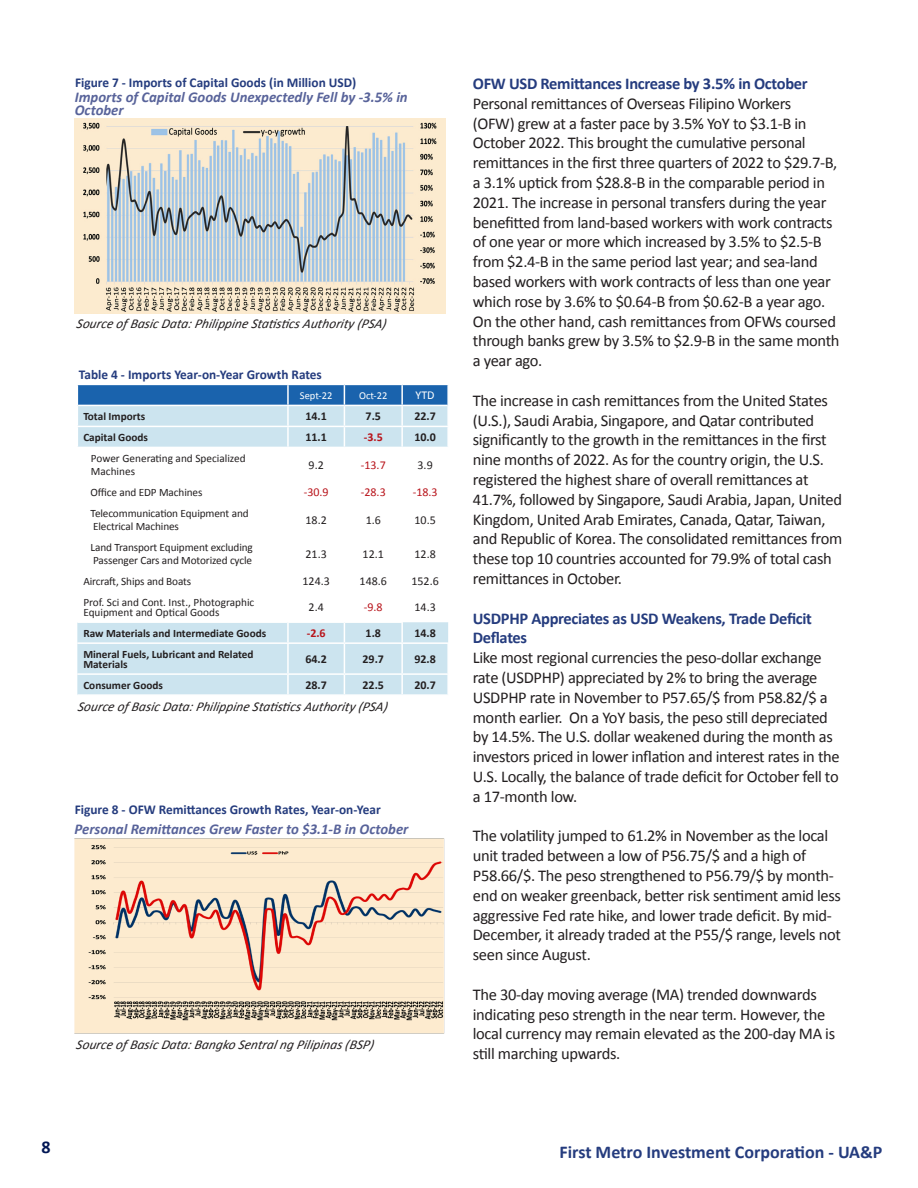
<style>
.page{position:relative;width:918px;height:1188px;background:#fff}
.page>*{position:absolute;margin:0;border:0;box-sizing:border-box;transform-origin:0 0}
.t1{font:700 18px "Calibri";color:#253c7e}
.t2{font:700 18px "Calibri";color:#001654}
.t3{font:16.5px/19.8px "Calibri";letter-spacing:-.02em;color:#231f20}
.t4{font:700 16.5px/19.8px "Calibri";letter-spacing:-.02em;color:#253c7e}
.Graph_Label{font:italic 700 15px/13.5px "Calibri";color:#58639a}
.Source{font:italic 13.5px "Calibri";color:#231f20}
.Graph_Label-2{font:700 13.5px "Calibri";color:#253c7e}
.Subhead{font:12px "Calibri";color:#231f20}
.Subhead-2{font:700 12px "Calibri";color:#231f20}
.Subhead-3{font:12px "Calibri";color:#b8131a}
.Subhead-4{font:700 12px "Calibri";color:#b8131a}
.Subhead-5{font:12px "Calibri";color:#fff}
.Subhead-6{font:11.25px/10.5px "Calibri";letter-spacing:-.01em;color:#231f20}
.Subhead-7{font:700 11.25px/10.5px "Calibri";color:#231f20}
.Subhead-8{font:10.5px "Calibri";color:#fff}
</style>
<div class="page">
<svg style="left:77px;top:384px;width:371px;height:63px;background:#99bedb"></svg>
<hr style="left:447px;top:427px;width:2px;height:20px;background:#fff">
<div style="left:77px;top:622px;width:371px;height:72px;background:#cce4ef"></div>
<hr style="left:288px;top:426px;width:56px;height:1px;background:#fff">
<hr style="left:344px;top:426px;width:58px;height:1px;background:#fff">
<hr style="left:402px;top:426px;width:47px;height:1px;background:#fff">
<hr style="left:287px;top:621px;width:57px;height:2px;background:#fff">
<hr style="left:344px;top:621px;width:59px;height:2px;background:#fff">
<hr style="left:402px;top:642px;width:47px;height:2px;background:#fff">
<hr style="left:287px;top:673px;width:57px;height:2px;background:#fff">
<hr style="left:344px;top:673px;width:58px;height:2px;background:#fff">
<hr style="left:288px;top:642px;width:56px;height:2px;background:#fff">
<hr style="left:344px;top:642px;width:58px;height:2px;background:#fff">
<hr style="left:402px;top:673px;width:47px;height:2px;background:#fff">
<hr style="left:77px;top:621px;width:210px;height:2px;background:#fff">
<hr style="left:77px;top:642px;width:211px;height:2px;background:#fff">
<img style="left:75px;top:119px;width:370px;height:195px">
<img style="left:74px;top:838px;width:371px;height:195px">
<p class="Graph_Label-2" style="left:75px;top:73px;width:283px">Figure 7 - Imports of Capital Goods (in Million USD)</p>
<p class="Graph_Label" style="left:75px;top:89px;width:334px">Imports of Capital Goods Unexpectedly Fell by -3.5% in<br>October</p>
<p class="Source" style="left:76px;top:315px;width:311px">Source of Basic Data:Philipp ine Statistics A uthority (PSA)</p>
<p class="Graph_Label-2" style="left:79px;top:365px;width:244px">Table 4 - Imports Year-on-Year Growth Rates</p>
<p class="Subhead-8" style="left:300px;top:389px;width:34px">Sept-22</p>
<p class="Subhead-8" style="left:359px;top:389px;width:30px">Oct-22</p>
<p class="Subhead-5" style="left:416px;top:388px;width:21px">YTD</p>
<p class="Subhead-7" style="left:83px;top:411px;width:63px">Total Imports</p>
<p class="Subhead-2" style="left:305px;top:408px;width:23px">14.1</p>
<p class="Subhead-2" style="left:366px;top:408px;width:17px">7.5</p>
<p class="Subhead-2" style="left:414px;top:408px;width:23px">22.7</p>
<p class="Subhead-7" style="left:83px;top:432px;width:66px">Capital Goods</p>
<p class="Subhead-2" style="left:305px;top:429px;width:23px">11.1</p>
<p class="Subhead-4" style="left:364px;top:429px;width:21px">-3.5</p>
<p class="Subhead-2" style="left:414px;top:429px;width:23px">10.0</p>
<p class="Subhead-6" style="left:91px;top:452px;width:156px">Power Generating and Specialized</p>
<p class="Subhead-6" style="left:91px;top:466px;width:46px">Machines</p>
<p class="Subhead" style="left:309px;top:457px;width:17px">9.2</p>
<p class="Subhead-3" style="left:361px;top:457px;width:26px">-13.7</p>
<p class="Subhead" style="left:418px;top:457px;width:17px">3.9</p>
<p class="Subhead-6" style="left:91px;top:487px;width:113px">Office and EDP Machines</p>
<p class="Subhead-3" style="left:304px;top:485px;width:26px">-30.9</p>
<p class="Subhead-3" style="left:361px;top:485px;width:26px">-28.3</p>
<p class="Subhead-3" style="left:413px;top:485px;width:26px">-18.3</p>
<p class="Subhead-6" style="left:91px;top:507px;width:160px">Telecommunication Equipment and</p>
<p class="Subhead-6" style="left:93px;top:521px;width:87px">Electrical Machines</p>
<p class="Subhead" style="left:306px;top:512px;width:23px">18.2</p>
<p class="Subhead" style="left:366px;top:512px;width:17px">1.6</p>
<p class="Subhead" style="left:415px;top:512px;width:23px">10.5</p>
<p class="Subhead-6" style="left:91px;top:541px;width:164px">Land Transport Equipment excluding</p>
<p class="Subhead-6" style="left:93px;top:555px;width:161px">Passenger Cars and Motorized cycle</p>
<p class="Subhead" style="left:306px;top:546px;width:23px">21.3</p>
<p class="Subhead" style="left:363px;top:546px;width:23px">12.1</p>
<p class="Subhead" style="left:415px;top:546px;width:23px">12.8</p>
<p class="Subhead-6" style="left:83px;top:575px;width:109px">Aircraft, Ships and Boats</p>
<p class="Subhead" style="left:303px;top:574px;width:29px">124.3</p>
<p class="Subhead" style="left:360px;top:574px;width:29px">148.6</p>
<p class="Subhead" style="left:411px;top:574px;width:29px">152.6</p>
<p class="Subhead-6" style="left:83px;top:596px;width:172px">Prof. Sci and Cont. Inst., Photographic<br>Equipment and Optical Goods</p>
<p class="Subhead" style="left:309px;top:600px;width:17px">2.4</p>
<p class="Subhead-3" style="left:364px;top:600px;width:20px">-9.8</p>
<p class="Subhead" style="left:415px;top:600px;width:23px">14.3</p>
<p class="Subhead-7" style="left:83px;top:628px;width:184px">Raw Materials and Intermediate Goods</p>
<p class="Subhead-4" style="left:307px;top:625px;width:21px">-2.6</p>
<p class="Subhead-2" style="left:366px;top:625px;width:17px">1.8</p>
<p class="Subhead-2" style="left:414px;top:625px;width:23px">14.8</p>
<p class="Subhead-7" style="left:83px;top:648px;width:172px">Mineral Fuels, Lubricant and Related<br>Materials</p>
<p class="Subhead-2" style="left:305px;top:651px;width:23px">64.2</p>
<p class="Subhead-2" style="left:363px;top:651px;width:23px">29.7</p>
<p class="Subhead-2" style="left:414px;top:651px;width:23px">92.8</p>
<p class="Subhead-7" style="left:83px;top:679px;width:81px">Consumer Goods</p>
<p class="Subhead-2" style="left:305px;top:677px;width:23px">28.7</p>
<p class="Subhead-2" style="left:363px;top:677px;width:23px">22.5</p>
<p class="Subhead-2" style="left:414px;top:677px;width:23px">20.7</p>
<p class="Source" style="left:77px;top:698px;width:311px">Source of Basic Data:Philipp ine Statistics A uthority (PSA)</p>
<p class="Graph_Label-2" style="left:75px;top:800px;width:307px">Figure 8 - OFW Remittances Growth Rates, Year-on-Year</p>
<p class="Graph_Label" style="left:74px;top:821px;width:336px">Personal Remittances Grew Faster to $3.1-B in October</p>
<p class="Source" style="left:76px;top:1036px;width:299px">Source of Basic Data:Bangko Sentralng Pilip inas (BSP)</p>
<p class="t4" style="left:473px;top:73px;width:337px">OFW USD Remittances Increase by 3.5% in October</p>
<p class="t3" style="left:473px;top:93px;width:368px">Personal remittances of Overseas Filipino Workers<br>(OFW) grew at a faster pace by 3.5% YoY to $3.1-B in October 2022. This brought the cumulative personal remittances in the first three quarters of 2022 to $29.7-B, a 3.1% uptick from $28.8-B in the comparable period in 2021. The increase in personal transfers during the year benefitted from land-based workers with work contracts of one year or more which increased by 3.5% to $2.5-B from $2.4-B in the same period last year; and sea-land based workers with work contracts of less than one year which rose by 3.6% to $0.64-B from $0.62-B a year ago.<br>On the other hand, cash remittances from OFWs coursed through banks grew by 3.5% to $2.9-B in the same month a year ago.</p>
<p class="t3" style="left:473px;top:390px;width:371px">The increase in cash remittances from the United States (U.S.), Saudi Arabia, Singapore, and Qatar contributed significantly to the growth in the remittances in the first nine months of 2022. As for the country origin, the U.S. registered the highest share of overall remittances at 41.7%, followed by Singapore, Saudi Arabia, Japan, United Kingdom, United Arab Emirates, Canada, Qatar, Taiwan, and Republic of Korea. The consolidated remittances from these top 10 countries accounted for 79.9% of total cash remittances in October.</p>
<p class="t4" style="left:473px;top:608px;width:341px">USDPHP Appreciates as USD Weakens, Trade Deficit<br>Deflates</p>
<p class="t3" style="left:473px;top:647px;width:368px">Like most regional currencies the peso-dollar exchange rate (USDPHP) appreciated by 2% to bring the average USDPHP rate in November to P57.65/$ from P58.82/$ a month earlier. On a YoY basis, the peso still depreciated by 14.5%. The U.S. dollar weakened during the month as investors priced in lower inflation and interest rates in the U.S. Locally, the balance of trade deficit for October fell to a 17-month low.</p>
<p class="t3" style="left:473px;top:825px;width:370px">The volatility jumped to 61.2% in November as the local unit traded between a low of P56.75/$ and a high of P58.66/$. The peso strengthened to P56.79/$ by month&shy;end on weaker greenback, better risk sentiment amid less aggressive Fed rate hike, and lower trade deficit. By mid-December, it already traded at the P55/$ range, levels not seen since August.</p>
<p class="t3" style="left:473px;top:984px;width:364px">The 30-day moving average (MA) trended downwards indicating peso strength in the near term. However, the local currency may remain elevated as the 200-day MA is still marching upwards.</p>
<p class="t2" style="left:42px;top:1134px;width:11px">8</p>
<p class="t1" style="left:560px;top:1139px;width:324px">First Metro Investment Corporation - UA&amp;P</p>
</div>
